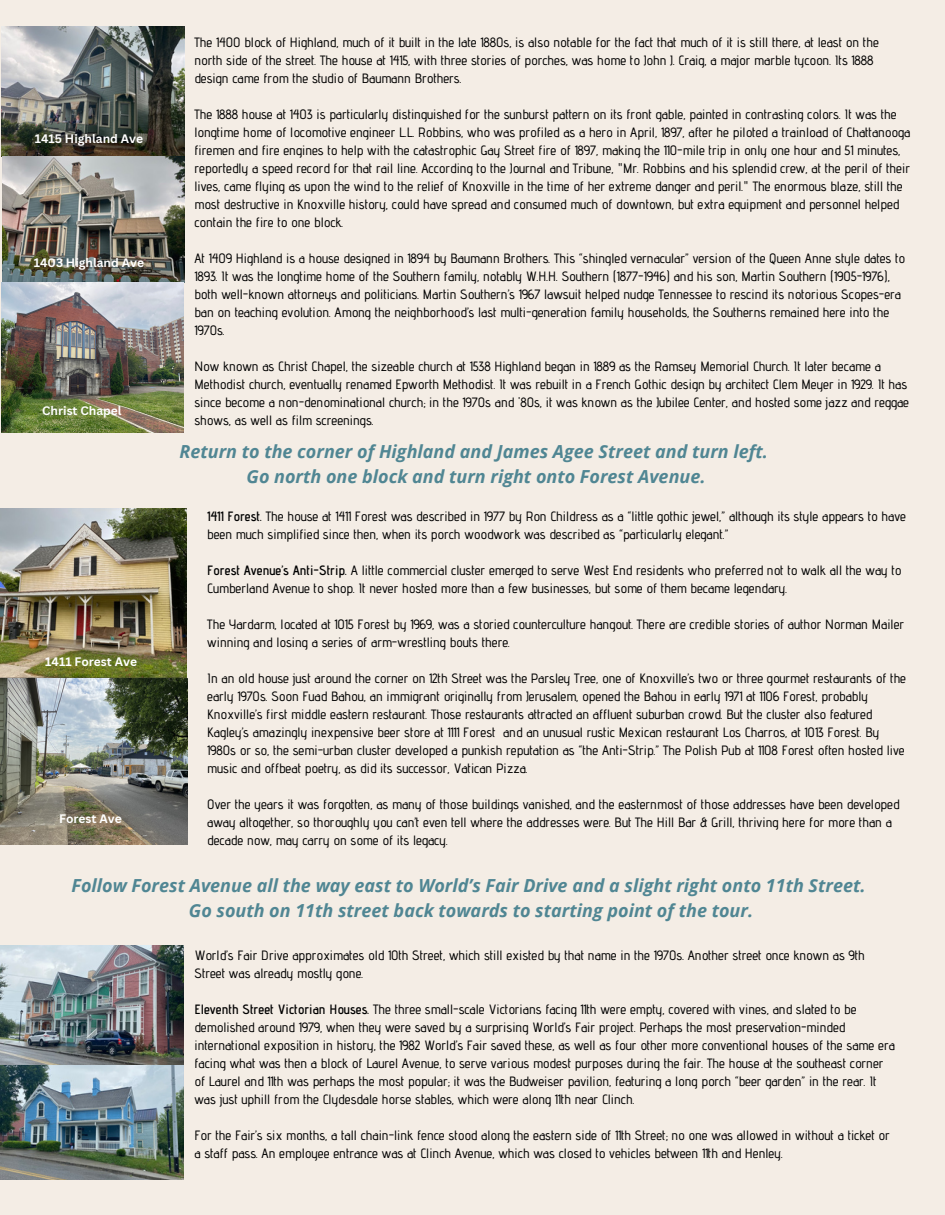
<style>
.page{position:relative;width:945px;height:1215px;background:#f4ede5}
.page>*{position:absolute;margin:0;border:0;box-sizing:border-box;transform-origin:0 0}
.t1{font:italic 700 18px "Open Sans";color:#508693}
.t2{font:500 13.5px/18px "Advent Pro";color:#000}
.t3{font:700 12px "Canva Sans";color:#fff}
.s1{font-weight:600}
</style>
<div class="page">
<img style="left:0;top:509px;width:188px;height:336px">
<img style="left:1px;top:26px;width:184px;height:406px">
<img style="left:0;top:945px;width:184px;height:235px">
<p class="t3" style="left:35px;top:130px;width:110px">1415 Highland Ave</p>
<p class="t3" style="left:34px;top:254px;width:112px">1403 Highland Ave</p>
<p class="t3" style="left:42px;top:403px;width:81px">Christ Chapel</p>
<p class="t3" style="left:45px;top:653px;width:93px">1411 Forest Ave</p>
<p class="t3" style="left:59px;top:810px;width:64px">Forest Ave</p>
<p class="t2" style="left:194px;top:33px;width:686px">The 1400 block of Highland, much of it built in the late 1880s, is also notable for the fact that much of it is still there, at least on the north side of the street. The house at 1415, with three stories of porches, was home to John J. Craig, a major marble tycoon. Its 1888 design came from the studio of Baumann Brothers.</p>
<p class="t2" style="left:194px;top:105px;width:717px">The 1888 house at 1403 is particularly distinguished for the sunburst pattern on its front gable, painted in contrasting colors. It was the longtime home of locomotive engineer L.L. Robbins, who was profiled as a hero in April, 1897, after he piloted a trainload of Chattanooga firemen and fire engines to help with the catastrophic Gay Street fire of 1897, making the 110-mile trip in only one hour and 51 minutes, reportedly a speed record for that rail line. According to the Journal and Tribune, "Mr. Robbins and his splendid crew, at the peril of their lives, came flying as upon the wind to the relief of Knoxville in the time of her extreme danger and peril." The enormous blaze, still the most destructive in Knoxville history, could have spread and consumed much of downtown, but extra equipment and personnel helped contain the fire to one block.</p>
<p class="t2" style="left:194px;top:249px;width:712px">At 1409 Highland is a house designed in 1894 by Baumann Brothers. This “shingled vernacular” version of the Queen Anne style dates to 1893. It was the longtime home of the Southern family, notably W.H.H. Southern (1877-1946) and his son, Martin Southern (1905-1976), both well-known attorneys and politicians. Martin Southern’s 1967 lawsuit helped nudge Tennessee to rescind its notorious Scopes-era ban on teaching evolution. Among the neighborhood’s last multi-generation family households, the Southerns remained here into the 1970s.</p>
<p class="t2" style="left:194px;top:357px;width:716px">Now known as Christ Chapel, the sizeable church at 1538 Highland began in 1889 as the Ramsey Memorial Church. It later became a Methodist church, eventually renamed Epworth Methodist. It was rebuilt in a French Gothic design by architect Clem Meyer in 1929. It has since become a non-denominational church; in the 1970s and '80s, it was known as the Jubilee Center, and hosted some jazz and reggae shows, as well as film screenings.</p>
<p class="t1" style="left:179px;top:439px;width:590px">Return to the corner of Highland and James Agee Street and turn left.</p>
<p class="t1" style="left:247px;top:464px;width:460px">Go north one block and turn right onto Forest Avenue.</p>
<p class="t2" style="left:207px;top:507px;width:700px"><span class="s1">1411 Forest.</span> The house at 1411 Forest was described in 1977 by Ron Childress as a “little gothic jewel,” although its style appears to have been much simplified since then, when its porch woodwork was described as “particularly elegant.”</p>
<p class="t2" style="left:207px;top:561px;width:696px"><span class="s1">Forest Avenue’s Anti-Strip.</span> A little commercial cluster emerged to serve West End residents who preferred not to walk all the way to<br>Cumberland Avenue to shop. It never hosted more than a few businesses, but some of them became legendary.</p>
<p class="t2" style="left:207px;top:615px;width:698px">The Yardarm, located at 1015 Forest by 1969, was a storied counterculture hangout. There are credible stories of author Norman Mailer winning and losing a series of arm-wrestling bouts there.</p>
<p class="t2" style="left:207px;top:669px;width:700px">In an old house just around the corner on 12th Street was the Parsley Tree, one of Knoxville’s two or three gourmet restaurants of the early 1970s. Soon Fuad Bahou, an immigrant originally from Jerusalem, opened the Bahou in early 1971 at 1106 Forest, probably Knoxville’s first middle eastern restaurant. Those restaurants attracted an affluent suburban crowd. But the cluster also featured Kagley’s amazingly inexpensive beer store at 1111 Forest and an unusual rustic Mexican restaurant Los Charros, at 1013 Forest. By 1980s or so, the semi-urban cluster developed a punkish reputation as “the Anti-Strip.” The Polish Pub at 1108 Forest often hosted live music and offbeat poetry, as did its successor, Vatican Pizza.</p>
<p class="t2" style="left:207px;top:795px;width:694px">Over the years it was forgotten, as many of those buildings vanished, and the easternmost of those addresses have been developed away altogether, so thoroughly you can’t even tell where the addresses were. But The Hill Bar &amp; Grill, thriving here for more than a decade now, may carry on some of its legacy.</p>
<p class="t1" style="left:72px;top:873px;width:796px">Follow Forest Avenue all the way east to World’s Fair Drive and a slight right onto 11th Street.</p>
<p class="t1" style="left:189px;top:898px;width:566px">Go south on 11th street back towards to starting point of the tour.</p>
<p class="t2" style="left:194px;top:946px;width:672px">World’s Fair Drive approximates old 10th Street, which still existed by that name in the 1970s. Another street once known as 9th<br>Street was already mostly gone.</p>
<p class="t2" style="left:194px;top:1000px;width:702px"><span class="s1">Eleventh Street Victorian Houses.</span> The three small-scale Victorians facing 11th were empty, covered with vines, and slated to be demolished around 1979, when they were saved by a surprising World’s Fair project. Perhaps the most preservation-minded international exposition in history, the 1982 World’s Fair saved these, as well as four other more conventional houses of the same era facing what was then a block of Laurel Avenue, to serve various modest purposes during the fair. The house at the southeast corner of Laurel and 11th was perhaps the most popular; it was the Budweiser pavilion, featuring a long porch “beer garden” in the rear. It was just uphill from the Clydesdale horse stables, which were along 11th near Clinch.</p>
<p class="t2" style="left:194px;top:1126px;width:697px">For the Fair’s six months, a tall chain-link fence stood along the eastern side of 11th Street; no one was allowed in without a ticket or a staff pass. An employee entrance was at Clinch Avenue, which was closed to vehicles between 11th and Henley.</p>
</div>
